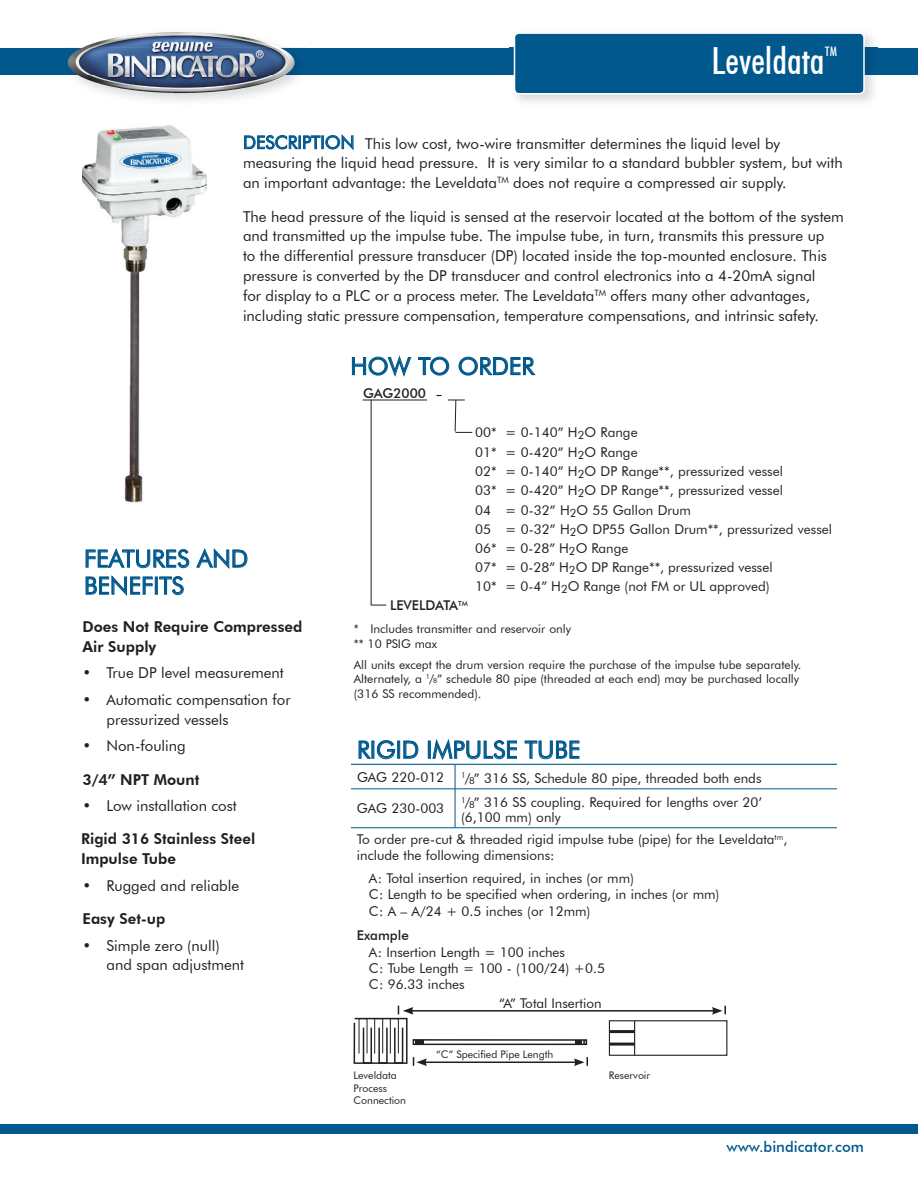
<style>
.page{position:relative;width:918px;height:1188px;background:#fff}
.page>*{position:absolute;margin:0;border:0;box-sizing:border-box;transform-origin:0 0}
.t1{font:500 condensed 37.5px "Futura BT";color:#fff}
.t2{font:24px/27px "Futura BT";color:#01588d}
.t3{font:15px/19.8px "Futura BT";color:#231f20}
.t4{font:800 15px/19.8px "Futura BT";color:#231f20}
.t5{font:500 15px "Futura BT";color:#01588d}
.t6{font:13.5px/19.2px "Futura BT";color:#231f20}
.t7{font:500 13.5px "Futura BT";color:#231f20}
.t8{font:500 condensed 13.05px "Futura BT";color:#fff}
.t9{font:12px/14.4px "Futura BT";color:#231f20}
.t10{font:10.5px/12.6px "Futura BT";color:#231f20}
.s1{font-size:18px;color:#01588d}
.s2{font-size:7.05px}
.s3{font-size:9.6px}
</style>
<div class="page">
<div style="left:0;top:48px;width:918px;height:27px;background:#01588d"></div>
<img style="left:64px;top:47px;width:243px;height:30px">
<img style="left:64px;top:48px;width:243px;height:27px">
<img style="left:82px;top:32px;width:199px;height:16px">
<img style="left:68px;top:48px;width:227px;height:27px">
<div style="left:0;top:1124px;width:918px;height:10px;background:#01588d"></div>
<img style="left:510px;top:34px;width:368px;height:68px">
<img style="left:510px;top:48px;width:368px;height:27px">
<div style="left:514px;top:33px;width:350px;height:61px;background:#01588d;border-radius:5px"></div>
<div style="left:514px;top:32px;width:351px;height:63px;border:2px solid #fff;border-radius:5px"></div>
<img style="left:82px;top:125px;width:124px;height:378px">
<svg style="left:244px;top:134px;width:110px;height:17px"></svg>
<svg style="left:85px;top:548px;width:105px;height:20px"></svg>
<svg style="left:196px;top:548px;width:52px;height:21px"></svg>
<svg style="left:85px;top:575px;width:68px;height:21px"></svg>
<div style="left:155px;top:577px;width:3px;height:18px;border:1px solid #01588d"></div>
<svg style="left:159px;top:576px;width:25px;height:19px"></svg>
<div style="left:413px;top:1039px;width:174px;height:6px;border:2px solid #231f20"></div>
<svg style="left:575px;top:1040px;width:10px;height:4px"></svg>
<hr style="left:411px;top:1010px;width:303px;height:2px;background:#231f20">
<hr style="left:425px;top:1062px;width:151px;height:1px;background:#231f20">
<svg style="left:353px;top:1006px;width:74px;height:60px"></svg>
<svg style="left:608px;top:1006px;width:120px;height:50px"></svg>
<svg style="left:574px;top:1057px;width:14px;height:9px"></svg>
<hr style="left:351px;top:789px;width:104px;height:1px;background:#01588d">
<hr style="left:455px;top:789px;width:382px;height:1px;background:#01588d">
<hr style="left:455px;top:789px;width:1px;height:38px;background:#01588d">
<hr style="left:351px;top:764px;width:104px;height:1px;background:#01588d">
<hr style="left:455px;top:764px;width:382px;height:1px;background:#01588d">
<hr style="left:351px;top:827px;width:104px;height:1px;background:#01588d">
<hr style="left:455px;top:827px;width:382px;height:1px;background:#01588d">
<svg style="left:358px;top:740px;width:37px;height:20px"></svg>
<div style="left:397px;top:741px;width:3px;height:18px;border:1px solid #01588d"></div>
<svg style="left:403px;top:740px;width:16px;height:19px"></svg>
<div style="left:428px;top:741px;width:3px;height:18px;border:1px solid #01588d"></div>
<svg style="left:432px;top:739px;width:85px;height:50px"></svg>
<svg style="left:524px;top:740px;width:56px;height:20px"></svg>
<svg style="left:352px;top:355px;width:60px;height:22px"></svg>
<svg style="left:418px;top:356px;width:31px;height:20px"></svg>
<svg style="left:458px;top:356px;width:78px;height:20px"></svg>
<hr style="left:371px;top:400px;width:1px;height:205px;background:#231f20">
<svg style="left:371px;top:605px;width:15px;height:1px"></svg>
<svg style="left:448px;top:399px;width:24px;height:34px"></svg>
<hr style="left:363px;top:400px;width:64px;height:1px;background:#231f20">
<h1 class="t1" style="left:711px;top:38px;width:115px">Leveldata</h1>
<p class="t8" style="left:825px;top:44px;width:14px">TM</p>
<p class="t3" style="left:243px;top:133px;width:601px"><span class="s1">DESCRIPTION</span> This low cost, two-wire transmitter determines the liquid level by measuring the liquid head pressure. It is very similar to a standard bubbler system, but with an important advantage: the Leveldata<sup>TM</sup> does not require a compressed air supply.</p>
<p class="t3" style="left:243px;top:206px;width:603px">The head pressure of the liquid is sensed at the reservoir located at the bottom of the system and transmitted up the impulse tube. The impulse tube, in turn, transmits this pressure up<br>to the differential pressure transducer (DP) located inside the top-mounted enclosure. This pressure is converted by the DP transducer and control electronics into a 4-20mA signal<br>for display to a PLC or a process meter. The Leveldata<sup>TM</sup> offers many other advantages, including static pressure compensation, temperature compensations, and intrinsic safety.</p>
<h2 class="t2" style="left:84px;top:545px;width:166px">FEATURES AND<br>BENEFITS</h2>
<p class="t4" style="left:82px;top:617px;width:221px">Does Not Require Compressed<br>Air Supply</p>
<p class="t3" style="left:82px;top:663px;width:203px">• True DP level measurement</p>
<p class="t3" style="left:106px;top:690px;width:186px;text-indent:-24px">• Automatic compensation for pressurized vessels</p>
<p class="t3" style="left:82px;top:736px;width:105px">• Non-fouling</p>
<p class="t4" style="left:82px;top:769px;width:119px">3/4” NPT Mount</p>
<p class="t3" style="left:82px;top:796px;width:156px">• Low installation cost</p>
<p class="t4" style="left:81px;top:829px;width:176px">Rigid 316 Stainless Steel<br>Impulse Tube</p>
<p class="t3" style="left:82px;top:875px;width:158px">• Rugged and reliable</p>
<p class="t4" style="left:82px;top:909px;width:84px">Easy Set-up</p>
<p class="t3" style="left:106px;top:935px;width:139px;text-indent:-24px">• Simple zero (null) and span adjustment</p>
<h2 class="t2" style="left:350px;top:352px;width:185px">HOW TO ORDER</h2>
<p class="t7" style="left:363px;top:385px;width:65px">GAG2000</p>
<p class="t6" style="left:475px;top:423px;width:358px">00* = 0-140” H<sub>2</sub>O Range<br>01* = 0-420” H<sub>2</sub>O Range<br>02* = 0-140” H<sub>2</sub>O DP Range**, pressurized vessel<br>03* = 0-420” H<sub>2</sub>O DP Range**, pressurized vessel<br>04 = 0-32” H<sub>2</sub>O 55 Gallon Drum<br>05 = 0-32” H<sub>2</sub>O DP55 Gallon Drum**, pressurized vessel 06* = 0-28” H<sub>2</sub>O Range<br>07* = 0-28” H<sub>2</sub>O DP Range**, pressurized vessel<br>10* = 0-4” H<sub>2</sub>O Range (not FM or UL approved)</p>
<p class="t7" style="left:390px;top:597px;width:79px">LEVELDATA<sup>TM</sup></p>
<p class="t9" style="left:354px;top:622px;width:219px">* Includes transmitter and reservoir only ** 10 PSIG max</p>
<p class="t9" style="left:354px;top:657px;width:449px">All units except the drum version require the purchase of the impulse tube separately.<br>Alternately, a <sup>1</sup>/<span class="s2">8</span>” schedule 80 pipe (threaded at each end) may be purchased locally (316 SS recommended).</p>
<h2 class="t2" style="left:357px;top:736px;width:225px">RIGID IMPULSE TUBE</h2>
<p class="t6" style="left:357px;top:768px;width:406px">GAG 220-012 <sup>1</sup>/<span class="s3">8</span>” 316 SS, Schedule 80 pipe, threaded both ends</p>
<p class="t6" style="left:357px;top:799px;width:89px">GAG 230-003</p>
<p class="t6" style="left:461px;top:795px;width:303px;line-height:14.4px"><sup>1</sup>/<span class="s3">8</span>” 316 SS coupling. Required for lengths over 20’ (6,100 mm) only</p>
<p class="t6" style="left:357px;top:831px;width:432px;line-height:16.2px">To order pre-cut &amp; threaded rigid impulse tube (pipe) for the Leveldata<sup>tm</sup>, include the following dimensions:</p>
<p class="t6" style="left:369px;top:870px;width:352px;line-height:16.2px">A: Total insertion required, in inches (or mm)<br>C: Length to be specified when ordering, in inches (or mm)<br>C: A – A/24 + 0.5 inches (or 12mm)</p>
<p class="t7" style="left:357px;top:927px;width:53px">Example</p>
<p class="t6" style="left:369px;top:944px;width:238px;line-height:16.2px">A: Insertion Length = 100 inches<br>C: Tube Length = 100 - (100/24) +0.5<br>C: 96.33 inches</p>
<p class="t6" style="left:499px;top:993px;width:104px">“A” Total Insertion</p>
<p class="t10" style="left:354px;top:1069px;width:54px">Leveldata<br>Process<br>Connection</p>
<p class="t10" style="left:436px;top:1048px;width:119px">“C” Specified Pipe Length</p>
<p class="t10" style="left:609px;top:1069px;width:43px">Reservoir</p>
<p class="t5" style="left:726px;top:1137px;width:139px">www.bindicator.com</p>
</div>
